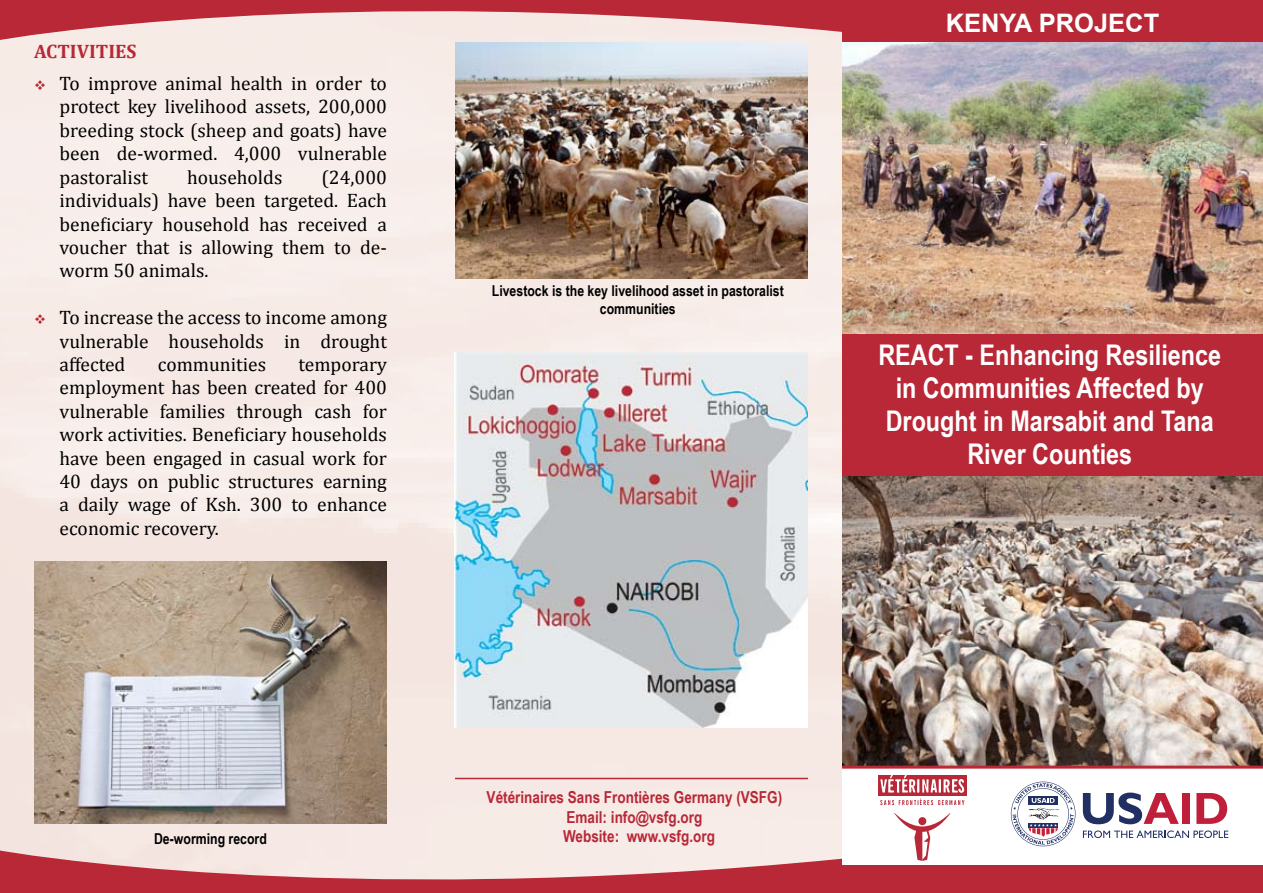
<style>
.page{position:relative;width:1263px;height:893px;background:#fff}
.page>*{position:absolute;margin:0;border:0;box-sizing:border-box;transform-origin:0 0}
.t1{font:700 28.5px/33px "Arial Narrow";color:#fff;text-align:center}
.t2{font:700 25.5px "Arial";color:#fff}
.t3{font:19.5px/23.4px "Cambria";color:#000;text-align:justify}
.t4{font:700 19.5px "Cambria";color:#b82837}
.t5{font:700 16.5px/19.8px "Arial Narrow";color:#b82837;text-align:center}
.t6{font:700 15px/18px "Arial Narrow";color:#000;text-align:center}
.s1{color:#b82837}
</style>
<div class="page">
<div style="left:0;top:42px;width:842px;height:805px;background:#f7ebe7"></div>
<div style="left:842px;top:0;width:421px;height:893px;background:#b82837"></div>
<div style="left:842px;top:762px;width:421px;height:116px;background:#fff"></div>
<img style="left:842px;top:476px;width:421px;height:290px">
<img style="left:842px;top:43px;width:421px;height:290px">
<div style="left:878px;top:775px;width:88px;height:21px;background:#b82837"></div>
<svg style="left:880px;top:775px;width:84px;height:30px"></svg>
<svg style="left:894px;top:813px;width:56px;height:48px"></svg>
<svg style="left:0;top:847px;width:842px;height:46px;background:#d88e93"></svg>
<svg style="left:0;top:0;width:842px;height:42px;background:#d99195"></svg>
<img style="left:34px;top:562px;width:353px;height:262px">
<img style="left:455px;top:43px;width:353px;height:236px">
<img style="left:454px;top:353px;width:353px;height:374px">
<hr style="left:455px;top:778px;width:353px;height:1px;background:#b82837">
<div style="left:842px;top:865px;width:421px;height:28px;background:#b82837"></div>
<svg style="left:1011px;top:782px;width:64px;height:64px"></svg>
<svg style="left:1083px;top:830px;width:145px;height:8px"></svg>
<svg style="left:1083px;top:793px;width:96px;height:31px"></svg>
<div style="left:1182px;top:793px;width:8px;height:31px;background:#c01f3b"></div>
<svg style="left:1196px;top:793px;width:31px;height:31px"></svg>
<hr style="left:842px;top:766px;width:421px;height:3px;background:#b82837">
<p class="t4" style="left:34px;top:39px;width:104px">ACTIVITIES</p>
<p class="t3" style="left:60px;top:72px;width:329px;text-indent:-26px"><span class="s1">❖</span> To improve animal health in order to protect key livelihood assets, 200,000 breeding stock (sheep and goats) have been de-wormed. 4,000 vulnerable pastoralist</p>
<p class="t3" style="left:60px;top:165px;width:329px;text-indent:262px">(24,000 individuals) have been targeted. Each beneficiary household has received a voucher that is allowing them to de&shy;worm 50 animals.</p>
<p class="t3" style="left:60px;top:306px;width:329px;text-indent:-26px"><span class="s1">❖</span> To increase the access to income among vulnerable households in drought affected</p>
<p class="t3" style="left:187px;top:165px;width:97px">households</p>
<p class="t3" style="left:158px;top:352px;width:110px">communities</p>
<p class="t3" style="left:60px;top:352px;width:329px;text-indent:239px">temporary employment has been created for 400 vulnerable families through cash for work activities. Beneficiary households have been engaged in casual work for 40 days on public structures earning a daily wage of Ksh. 300 to enhance economic recovery.</p>
<h2 class="t2" style="left:946px;top:6px;width:215px">KENYA PROJECT</h2>
<p class="t6" style="left:492px;top:281px;width:293px">Livestock is the key livelihood asset in pastoralist communities</p>
<h1 class="t1" style="left:878px;top:337px;width:344px">REACT - Enhancing Resilience in Communities Affected by<br>Drought in Marsabit and Tana<br>River Counties</h1>
<p class="t6" style="left:154px;top:829px;width:114px">De-worming record</p>
<p class="t5" style="left:487px;top:786px;width:297px">Vétérinaires Sans Frontières Germany (VSFG)<br>Email: info@vsfg.org<br>Website: www.vsfg.org</p>
</div>
